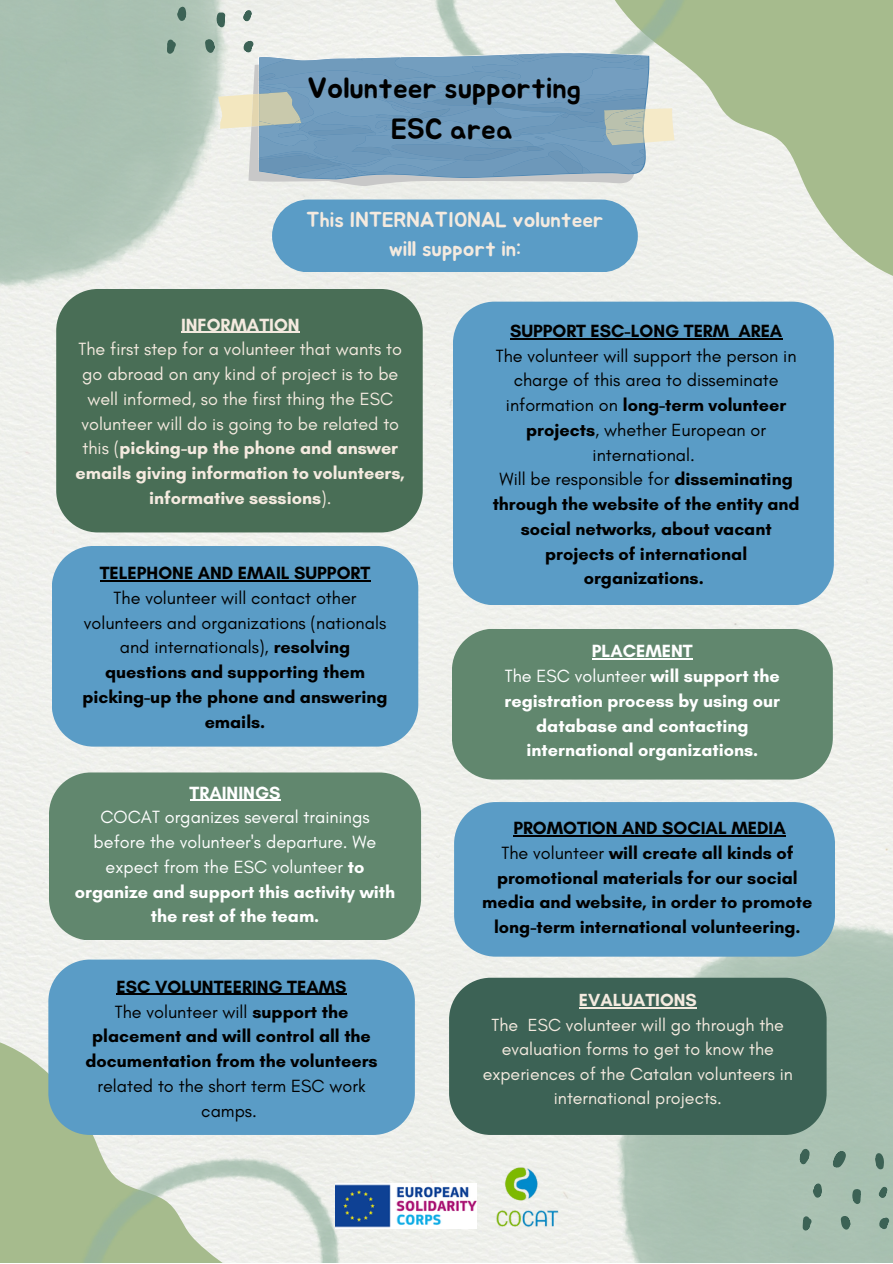
<style>
.page{position:relative;width:893px;height:1264px;background:#fff}
.page>*{position:absolute;margin:0;border:0;box-sizing:border-box;transform-origin:0 0}
.t1{font:29.1px/40.5px "Jua";color:#000;text-align:center}
.t2{font:21.15px/29.2px "Jua";color:#f4eadf;text-align:center}
.t3{font:700 18px/24.8px "Glacial Indifference";color:#000;text-align:center}
.t4{font:18px/24.8px "Glacial Indifference";color:#000;text-align:center}
.t5{font:18px/24.8px "Glacial Indifference";color:#f4eadf;text-align:center}
.t6{font:18px/24.8px "Glacial Indifference";color:#fff;text-align:center}
.t7{font:700 18px/24.8px "Glacial Indifference";color:#fff;text-align:center}
.t8{font:700 18px "Glacial Indifference";color:#f4eadf}
.t9{font:17.85px/24.5px "Glacial Indifference";color:#f4eadf;text-align:center}
.t10{font:700 17.85px "Glacial Indifference";color:#f4eadf}
.s1{font-weight:700}
.s2{font-weight:400}
</style>
<div class="page">
<div style="left:0;top:0;width:892px;height:1262px;background:#eff0ec"></div>
<img style="left:614px;top:921px;width:278px;height:341px">
<svg style="left:0;top:1032px;width:296px;height:230px;background:#b9c9a7"></svg>
<img style="left:0;top:0;width:230px;height:291px">
<img style="left:74px;top:1156px;width:270px;height:106px">
<svg style="left:601px;top:0;width:291px;height:288px;background:#c9d4ba"></svg>
<img style="left:431px;top:0;width:269px;height:89px">
<svg style="left:177px;top:7px;width:9px;height:14px"></svg>
<svg style="left:216px;top:12px;width:9px;height:15px"></svg>
<svg style="left:243px;top:10px;width:9px;height:12px"></svg>
<svg style="left:167px;top:40px;width:9px;height:14px"></svg>
<svg style="left:799px;top:1148px;width:10px;height:16px"></svg>
<svg style="left:832px;top:1150px;width:13px;height:17px"></svg>
<svg style="left:874px;top:1152px;width:10px;height:17px"></svg>
<svg style="left:812px;top:1183px;width:10px;height:15px"></svg>
<svg style="left:851px;top:1188px;width:10px;height:15px"></svg>
<svg style="left:878px;top:1186px;width:9px;height:12px"></svg>
<svg style="left:802px;top:1216px;width:9px;height:14px"></svg>
<svg style="left:840px;top:1215px;width:10px;height:14px"></svg>
<svg style="left:878px;top:1216px;width:11px;height:13px"></svg>
<svg style="left:248px;top:179px;width:386px;height:7px;background:#dddedb"></svg>
<svg style="left:205px;top:39px;width:469px;height:140px;background:#94b2c5"></svg>
<div style="left:56px;top:289px;width:366px;height:243px;background:#496e56"></div>
<div style="left:453px;top:301px;width:380px;height:304px;background:#5a9cc6"></div>
<div style="left:52px;top:546px;width:366px;height:200px;background:#5a9cc6"></div>
<img style="left:336px;top:1183px;width:140px;height:44px">
<img style="left:494px;top:1166px;width:66px;height:62px">
<hr style="left:181px;top:332px;width:119px;height:1px;background:#f4eadf">
<hr style="left:100px;top:580px;width:270px;height:1px;background:#000">
<hr style="left:510px;top:338px;width:219px;height:1px;background:#000">
<hr style="left:738px;top:338px;width:44px;height:1px;background:#000">
<div style="left:49px;top:772px;width:372px;height:168px;background:#61876e"></div>
<hr style="left:189px;top:799px;width:91px;height:2px;background:#fff">
<div style="left:272px;top:199px;width:365px;height:73px;background:#5a9cc6;border-radius:36px"></div>
<div style="left:454px;top:802px;width:381px;height:154px;background:#5a9cc6"></div>
<hr style="left:513px;top:835px;width:272px;height:1px;background:#000">
<div style="left:452px;top:628px;width:380px;height:151px;background:#61876e"></div>
<hr style="left:592px;top:658px;width:100px;height:1px;background:#fff">
<div style="left:449px;top:977px;width:377px;height:157px;background:#3c6255"></div>
<hr style="left:579px;top:1007px;width:117px;height:1px;background:#f4eadf">
<div style="left:48px;top:959px;width:367px;height:175px;background:#5a9cc6"></div>
<hr style="left:117px;top:993px;width:229px;height:2px;background:#000">
<p class="t1" style="left:307px;top:69px;width:275px">Volunteer supporting<br>ESC area</p>
<p class="t2" style="left:306px;top:206px;width:299px">This INTERNATIONAL volunteer will support in:</p>
<p class="t8" style="left:181px;top:313px;width:120px">INFORMATION</p>
<p class="t5" style="left:76px;top:337px;width:331px">The first step for a volunteer that wants to go abroad on any kind of project is to be well informed, so the first thing the ESC volunteer will do is going to be related to this (<span class="s1">picking-up the phone and answer emails giving information to volunteers, informative sessions</span>).</p>
<p class="t3" style="left:100px;top:560px;width:272px">TELEPHONE AND EMAIL SUPPORT</p>
<p class="t4" style="left:82px;top:585px;width:306px">The volunteer will contact other volunteers and organizations (nationals and internationals), <span class="s1">resolving questions and supporting them picking-up the phone and answering emails.</span></p>
<p class="t7" style="left:189px;top:780px;width:92px">TRAININGS</p>
<p class="t6" style="left:75px;top:804px;width:322px">COCAT organizes several trainings before the volunteer's departure. We expect from the ESC volunteer <span class="s1">to organize and support this activity with the rest of the team.</span></p>
<p class="t3" style="left:117px;top:974px;width:231px">ESC VOLUNTEERING TEAMS</p>
<p class="t3" style="left:85px;top:998px;width:293px"><span class="s2">The volunteer will</span> support the placement and will control all the documentation from the volunteers <span class="s2">related to the short term ESC work camps.</span></p>
<p class="t3" style="left:510px;top:318px;width:274px">SUPPORT ESC-LONG TERM AREA</p>
<p class="t4" style="left:495px;top:343px;width:302px">The volunteer will support the person in charge of this area to disseminate information on <span class="s1">long-term volunteer projects</span>, whether European or international.</p>
<p class="t3" style="left:492px;top:467px;width:308px"><span class="s2">Will be responsible for</span> disseminating through the website of the entity and social networks, about vacant projects of international organizations.</p>
<p class="t7" style="left:592px;top:638px;width:102px">PLACEMENT</p>
<p class="t7" style="left:504px;top:663px;width:277px"><span class="s2">The ESC volunteer</span> will support the registration process by using our database and contacting international organizations.</p>
<p class="t3" style="left:513px;top:815px;width:274px">PROMOTION AND SOCIAL MEDIA</p>
<p class="t3" style="left:482px;top:840px;width:331px"><span class="s2">The volunteer</span> will create all kinds of promotional materials for our social media and website, in order to promote long-term international volunteering.</p>
<p class="t10" style="left:579px;top:989px;width:119px">EVALUATIONS</p>
<p class="t9" style="left:482px;top:1012px;width:311px">The ESC volunteer will go through the evaluation forms to get to know the experiences of the Catalan volunteers in international projects.</p>
</div>
